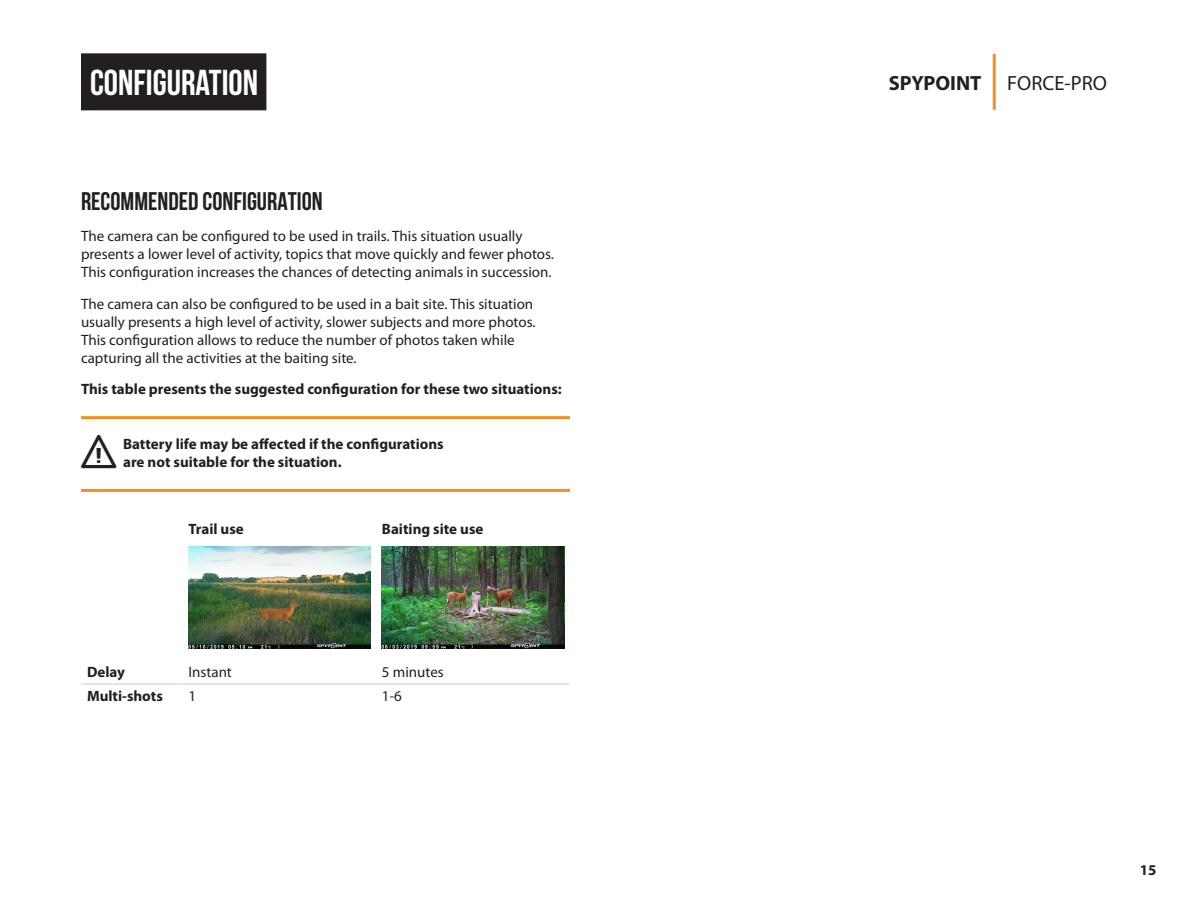
<style>
.page{position:relative;width:1188px;height:918px;background:#fff}
.page>*{position:absolute;margin:0;border:0;box-sizing:border-box;transform-origin:0 0}
.TABLE_DES_MATIÈRES{font:700 36px "Bebas Neue";color:#fff}
.TITRE{font:700 25.5px "Bebas Neue";color:#231f20}
.t1{font:20.55px "Myriad Pro";color:#231f20}
.TEXTE_COURANT{font:15px/18px "Myriad Pro";color:#231f20}
.TEXTE_COURANT-2{font:700 15px/18px "Myriad Pro";color:#231f20}
.s1{font-weight:700}
</style>
<div class="page">
<hr style="left:993px;top:54px;width:3px;height:56px;background:#f68e1e">
<hr style="left:81px;top:416px;width:489px;height:3px;background:#f68e1e">
<hr style="left:81px;top:489px;width:489px;height:3px;background:#f68e1e">
<hr style="left:81px;top:684px;width:102px;height:1px;background:#d1d2d4">
<hr style="left:183px;top:684px;width:193px;height:1px;background:#d1d2d4">
<hr style="left:376px;top:684px;width:193px;height:1px;background:#d1d2d4">
<img style="left:189px;top:546px;width:182px;height:103px">
<img style="left:382px;top:546px;width:182px;height:103px">
<div style="left:81px;top:53px;width:185px;height:57px;background:#231f20"></div>
<p class="TABLE_DES_MATIÈRES" style="left:90px;top:63px;width:170px">CONFIGURATION</p>
<p class="TITRE" style="left:81px;top:187px;width:243px">RECOMMENDED CONFIGURATION</p>
<p class="TEXTE_COURANT" style="left:81px;top:228px;width:475px">The camera can be configured to be used in trails. This situation usually presents a lower level of activity, topics that move quickly and fewer photos.<br>This configuration increases the chances of detecting animals in succession.</p>
<p class="TEXTE_COURANT" style="left:81px;top:295px;width:456px">The camera can also be configured to be used in a bait site. This situation usually presents a high level of activity, slower subjects and more photos.<br>This configuration allows to reduce the number of photos taken while capturing all the activities at the baiting site.</p>
<p class="TEXTE_COURANT-2" style="left:81px;top:381px;width:482px">This table presents the suggested configuration for these two situations:</p>
<p class="TEXTE_COURANT-2" style="left:123px;top:435px;width:322px">Battery life may be affected if the configurations are not suitable for the situation.</p>
<p class="TEXTE_COURANT-2" style="left:189px;top:520px;width:57px">Trail use</p>
<p class="TEXTE_COURANT-2" style="left:382px;top:520px;width:103px">Baiting site use</p>
<p class="TEXTE_COURANT-2" style="left:87px;top:663px;width:40px">Delay</p>
<p class="TEXTE_COURANT" style="left:189px;top:663px;width:45px">Instant</p>
<p class="TEXTE_COURANT" style="left:382px;top:663px;width:63px">5 minutes</p>
<p class="TEXTE_COURANT-2" style="left:87px;top:688px;width:77px">Multi-shots</p>
<p class="TEXTE_COURANT" style="left:189px;top:688px;width:9px">1</p>
<p class="TEXTE_COURANT" style="left:382px;top:688px;width:21px">1-6</p>
<h3 class="t1" style="left:889px;top:71px;width:220px"><span class="s1">SPYPOINT</span> FORCE-PRO</h3>
<p class="TEXTE_COURANT-2" style="left:1140px;top:861px;width:18px">15</p>
</div>
